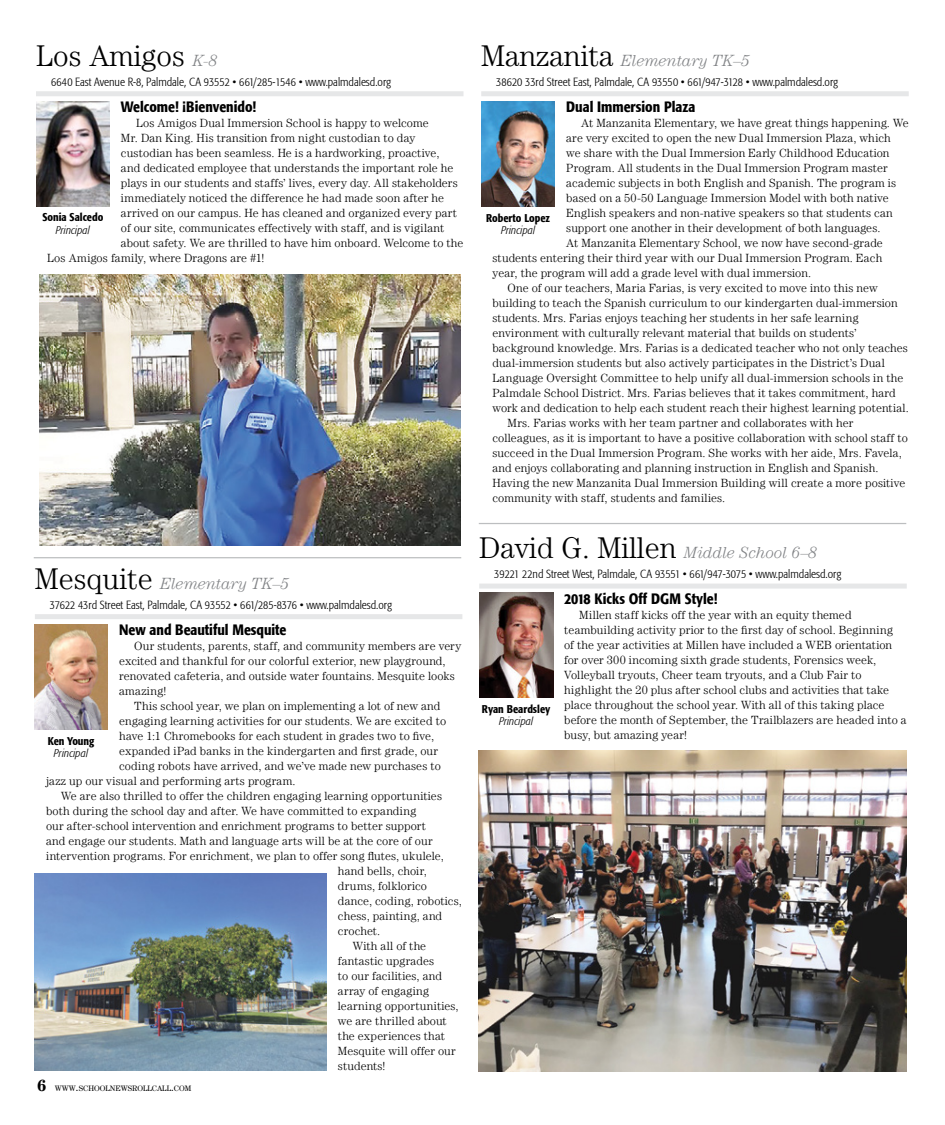
<style>
.page{position:relative;width:945px;height:1125px;background:#fff}
.page>*{position:absolute;margin:0;border:0;box-sizing:border-box;transform-origin:0 0}
.t1{font:300 30px "Century LT";color:#000}
.t2{font:italic 300 16.25px "Century LT";letter-spacing:-.005em;color:#808285}
.t3{font:500 condensed 15px "Formata";color:#000}
.t4{font:300 11.88px/15px "Century LT";letter-spacing:.01em;color:#000}
.t5{font:300 condensed 11.88px "Formata";color:#000}
.t6{font:300 11.88px "Century LT";letter-spacing:.03em;color:#000}
.t7{font:500 condensed 11.25px "Formata";color:#000}
.t8{font:italic 300 condensed 11.25px "Formata";letter-spacing:.005em;color:#000}
.t9{font:7.88px "Century LT";color:#000}
.s1{font-style:italic;font-size:16.25px;color:#808285}
.s2{font-style:normal;font-size:30px;color:#000}
.s3{font-weight:700;font-size:16.25px}
.s4{font-size:11.25px}
</style>
<div class="page">
<div style="left:36px;top:91px;width:427px;height:5px;background:#e6e7e8"></div>
<img style="left:36px;top:101px;width:74px;height:105px">
<div style="left:481px;top:91px;width:428px;height:5px;background:#e6e7e8"></div>
<img style="left:481px;top:102px;width:74px;height:105px">
<div style="left:35px;top:614px;width:427px;height:5px;background:#e6e7e8"></div>
<img style="left:34px;top:625px;width:74px;height:105px">
<div style="left:479px;top:584px;width:428px;height:5px;background:#e6e7e8"></div>
<img style="left:479px;top:593px;width:74px;height:105px">
<img style="left:35px;top:873px;width:292px;height:197px">
<img style="left:40px;top:274px;width:421px;height:271px">
<img style="left:479px;top:751px;width:428px;height:320px">
<hr style="left:479px;top:523px;width:427px;height:1px;background:#bcbec0">
<hr style="left:34px;top:557px;width:427px;height:1px;background:#bcbec0">
<h1 class="t1" style="left:36px;top:38px;width:183px">Los Amigos <span class="s1">K‑8</span></h1>
<p class="t5" style="left:51px;top:75px;width:342px">6640 East Avenue R-8, Palmdale, CA 93552 • 661/285-1546 • www.palmdalesd.org</p>
<p class="t3" style="left:121px;top:97px;width:137px">Welcome! ¡Bienvenido!</p>
<p class="t4" style="left:136px;top:115px;width:294px">Los Amigos Dual Immersion School is happy to welcome</p>
<p class="t4" style="left:121px;top:130px;width:296px">Mr. Dan King. His transition from night custodian to day</p>
<p class="t4" style="left:121px;top:145px;width:320px">custodian has been seamless. He is a hardworking, proactive,</p>
<p class="t4" style="left:121px;top:160px;width:334px">and dedicated employee that understands the important role he</p>
<p class="t4" style="left:121px;top:175px;width:338px">plays in our students and staffs’ lives, every day. All stakeholders</p>
<p class="t4" style="left:121px;top:190px;width:325px">immediately noticed the difference he had made soon after he</p>
<p class="t4" style="left:121px;top:205px;width:338px">arrived on our campus. He has cleaned and organized every part</p>
<p class="t4" style="left:121px;top:220px;width:325px">of our site, communicates effectively with staff, and is vigilant</p>
<p class="t4" style="left:121px;top:235px;width:344px">about safety. We are thrilled to have him onboard. Welcome to the</p>
<p class="t4" style="left:47px;top:250px;width:219px">Los Amigos family, where Dragons are #1!</p>
<p class="t7" style="left:42px;top:210px;width:62px">Sonia Salcedo</p>
<p class="t8" style="left:56px;top:223px;width:36px">Principal</p>
<h2 class="t2" style="left:35px;top:574px;width:256px"><span class="s2">Mesquite</span> Elementary TK–5</h2>
<p class="t5" style="left:50px;top:598px;width:344px">37622 43rd Street East, Palmdale, CA 93552 • 661/285-8376 • www.palmdalesd.org</p>
<p class="t3" style="left:119px;top:620px;width:169px">New and Beautiful Mesquite</p>
<p class="t4" style="left:134px;top:638px;width:329px">Our students, parents, staff, and community members are very</p>
<p class="t4" style="left:119px;top:653px;width:328px">excited and thankful for our colorful exterior, new playground,</p>
<p class="t4" style="left:119px;top:668px;width:337px">renovated cafeteria, and outside water fountains. Mesquite looks</p>
<p class="t6" style="left:119px;top:684px;width:49px">amazing!</p>
<p class="t4" style="left:134px;top:698px;width:308px">This school year, we plan on implementing a lot of new and</p>
<p class="t4" style="left:119px;top:713px;width:328px">engaging learning activities for our students. We are excited to</p>
<p class="t4" style="left:119px;top:728px;width:317px">have 1:1 Chromebooks for each student in grades two to five,</p>
<p class="t4" style="left:119px;top:743px;width:321px">expanded iPad banks in the kindergarten and first grade, our</p>
<p class="t4" style="left:119px;top:758px;width:323px">coding robots have arrived, and we’ve made new purchases to</p>
<p class="t4" style="left:46px;top:773px;width:251px">jazz up our visual and performing arts program.</p>
<p class="t4" style="left:61px;top:788px;width:382px">We are also thrilled to offer the children engaging learning opportunities</p>
<p class="t4" style="left:46px;top:803px;width:372px">both during the school day and after. We have committed to expanding</p>
<p class="t4" style="left:46px;top:818px;width:382px">our after-school intervention and enrichment programs to better support</p>
<p class="t4" style="left:46px;top:833px;width:388px">and engage our students. Math and language arts will be at the core of our</p>
<p class="t4" style="left:46px;top:848px;width:399px">intervention programs. For enrichment, we plan to offer song flutes, ukulele,</p>
<p class="t4" style="left:338px;top:863px;width:90px">hand bells, choir,</p>
<p class="t4" style="left:338px;top:878px;width:91px">drums, folklorico</p>
<p class="t4" style="left:338px;top:893px;width:125px">dance, coding, robotics,</p>
<p class="t4" style="left:338px;top:908px;width:106px">chess, painting, and</p>
<p class="t4" style="left:338px;top:923px;width:44px">crochet.</p>
<p class="t4" style="left:353px;top:938px;width:75px">With all of the</p>
<p class="t4" style="left:338px;top:953px;width:98px">fantastic upgrades</p>
<p class="t4" style="left:338px;top:968px;width:106px">to our facilities, and</p>
<p class="t4" style="left:338px;top:983px;width:93px">array of engaging</p>
<p class="t4" style="left:338px;top:998px;width:122px">learning opportunities,</p>
<p class="t4" style="left:338px;top:1013px;width:110px">we are thrilled about</p>
<p class="t4" style="left:338px;top:1028px;width:109px">the experiences that</p>
<p class="t4" style="left:338px;top:1043px;width:119px">Mesquite will offer our</p>
<p class="t4" style="left:338px;top:1058px;width:49px">students!</p>
<p class="t7" style="left:48px;top:734px;width:48px">Ken Young</p>
<p class="t8" style="left:54px;top:747px;width:36px">Principal</p>
<p class="t9" style="left:37px;top:1084px;width:156px"><span class="s3">6</span> WWW<span class="s4">.</span>SCHOOLNEWSROLLCALL<span class="s4">.</span>COM</p>
<h2 class="t2" style="left:481px;top:51px;width:271px"><span class="s2">Manzanita</span> Elementary TK–5</h2>
<p class="t5" style="left:496px;top:75px;width:343px">38620 33rd Street East, Palmdale, CA 93550 • 661/947-3128 • www.palmdalesd.org</p>
<p class="t3" style="left:566px;top:97px;width:131px">Dual Immersion Plaza</p>
<p class="t4" style="left:581px;top:115px;width:329px">At Manzanita Elementary, we have great things happening. We</p>
<p class="t4" style="left:566px;top:130px;width:326px">are very excited to open the new Dual Immersion Plaza, which</p>
<p class="t4" style="left:566px;top:145px;width:325px">we share with the Dual Immersion Early Childhood Education</p>
<p class="t4" style="left:566px;top:160px;width:323px">Program. All students in the Dual Immersion Program master</p>
<p class="t4" style="left:566px;top:175px;width:332px">academic subjects in both English and Spanish. The program is</p>
<p class="t4" style="left:566px;top:190px;width:324px">based on a 50-50 Language Immersion Model with both native</p>
<p class="t4" style="left:566px;top:205px;width:328px">English speakers and non-native speakers so that students can</p>
<p class="t4" style="left:566px;top:220px;width:316px">support one another in their development of both languages.</p>
<p class="t4" style="left:566px;top:235px;width:318px">At Manzanita Elementary School, we now have second-grade</p>
<p class="t4" style="left:492px;top:250px;width:391px">students entering their third year with our Dual Immersion Program. Each</p>
<p class="t4" style="left:492px;top:265px;width:320px">year, the program will add a grade level with dual immersion.</p>
<p class="t4" style="left:508px;top:280px;width:372px">One of our teachers, Maria Farias, is very excited to move into this new</p>
<p class="t4" style="left:492px;top:295px;width:407px">building to teach the Spanish curriculum to our kindergarten dual-immersion</p>
<p class="t4" style="left:492px;top:310px;width:368px">students. Mrs. Farias enjoys teaching her students in her safe learning</p>
<p class="t4" style="left:492px;top:325px;width:365px">environment with culturally relevant material that builds on students’</p>
<p class="t4" style="left:492px;top:340px;width:417px">background knowledge. Mrs. Farias is a dedicated teacher who not only teaches</p>
<p class="t4" style="left:492px;top:355px;width:394px">dual-immersion students but also actively participates in the District’s Dual</p>
<p class="t4" style="left:492px;top:370px;width:412px">Language Oversight Committee to help unify all dual-immersion schools in the</p>
<p class="t4" style="left:492px;top:385px;width:405px">Palmdale School District. Mrs. Farias believes that it takes commitment, hard</p>
<p class="t4" style="left:492px;top:400px;width:418px">work and dedication to help each student reach their highest learning potential.</p>
<p class="t4" style="left:508px;top:415px;width:347px">Mrs. Farias works with her team partner and collaborates with her</p>
<p class="t4" style="left:492px;top:430px;width:417px">colleagues, as it is important to have a positive collaboration with school staff to</p>
<p class="t4" style="left:492px;top:445px;width:411px">succeed in the Dual Immersion Program. She works with her aide, Mrs. Favela,</p>
<p class="t4" style="left:492px;top:460px;width:388px">and enjoys collaborating and planning instruction in English and Spanish.</p>
<p class="t4" style="left:492px;top:475px;width:414px">Having the new Manzanita Dual Immersion Building will create a more positive</p>
<p class="t4" style="left:492px;top:490px;width:234px">community with staff, students and families.</p>
<p class="t7" style="left:486px;top:211px;width:65px">Roberto Lopez</p>
<p class="t8" style="left:501px;top:224px;width:36px">Principal</p>
<h2 class="t2" style="left:479px;top:543px;width:340px"><span class="s2">David G. Millen</span> Middle School 6–8</h2>
<p class="t5" style="left:494px;top:567px;width:349px">39221 22nd Street West, Palmdale, CA 93551 • 661/947-3075 • www.palmdalesd.org</p>
<p class="t3" style="left:564px;top:590px;width:155px">2018 Kicks Off DGM Style!</p>
<p class="t4" style="left:564px;top:607px;width:344px;text-indent:15px">Millen staff kicks off the year with an equity themed teambuilding activity prior to the first day of school. Beginning<br>of the year activities at Millen have included a WEB orientation for over 300 incoming sixth grade students, Forensics week, Volleyball tryouts, Cheer team tryouts, and a Club Fair to highlight the 20 plus after school clubs and activities that take place throughout the school year. With all of this taking place before the month of September, the Trailblazers are headed into a busy, but amazing year!</p>
<p class="t7" style="left:482px;top:702px;width:70px">Ryan Beardsley</p>
<p class="t8" style="left:499px;top:715px;width:36px">Principal</p>
</div>
